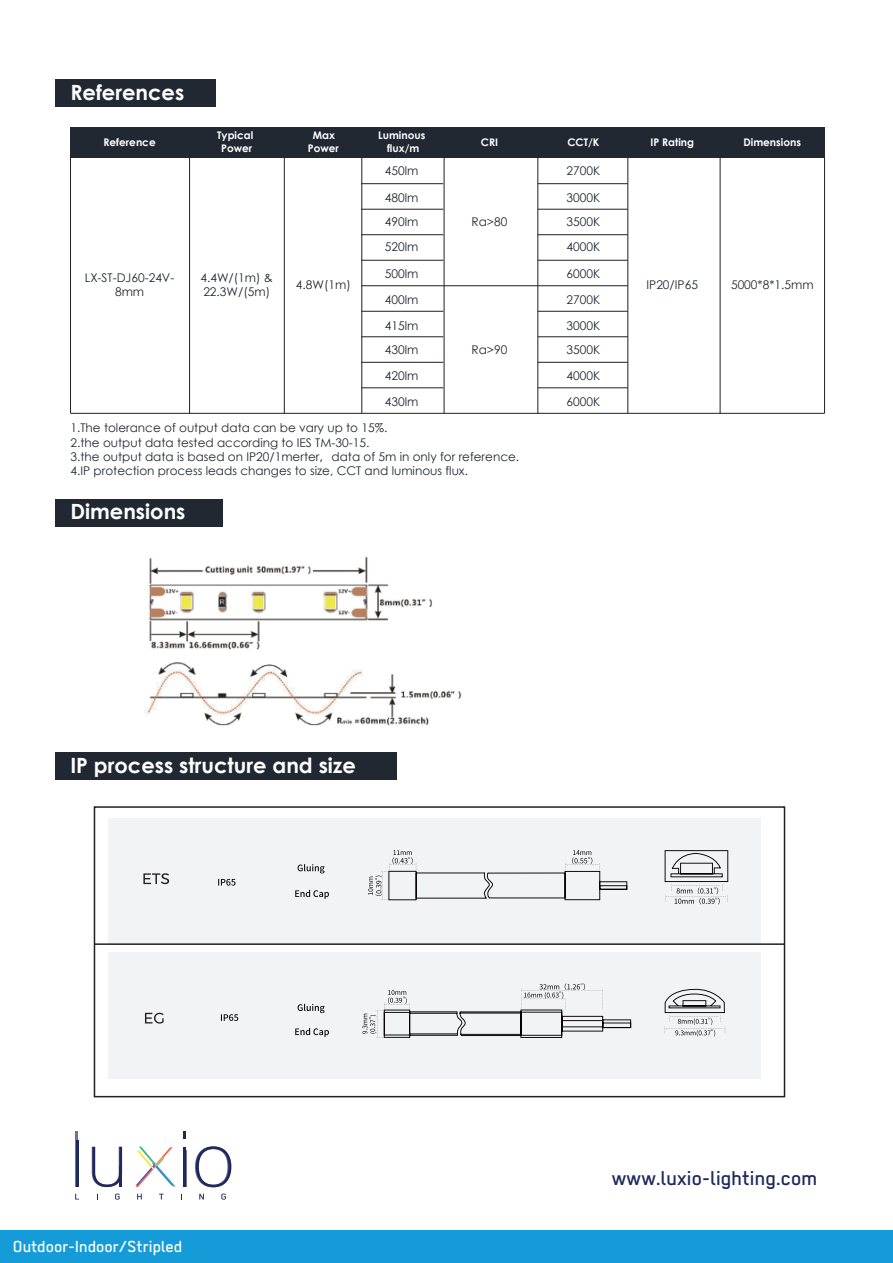
<style>
.page{position:relative;width:893px;height:1263px;background:#fff}
.page>*{position:absolute;margin:0;border:0;box-sizing:border-box;transform-origin:0 0}
.t1{font:500 22.5px "Regular";color:#20295c}
.t2{font:700 21px "Century Gothic";color:#fff}
.t3{font:500 18px "Regular";color:#fff}
.t4{font:12px/14.4px "Century Gothic";color:#212832;text-align:justify}
.t5{font:700 10.5px/12.6px "Century Gothic";color:#fff;text-align:center}
.s1{font-family:"Koz Go Pr 6 N"}
</style>
<div class="page">
<div style="left:94px;top:806px;width:691px;height:291px;border:2px solid #231f20"></div>
<svg style="left:136px;top:1147px;width:40px;height:40px"></svg>
<hr style="left:183px;top:1147px;width:2px;height:40px;background:#20295c">
<hr style="left:76px;top:1140px;width:3px;height:47px;background:#20295c">
<hr style="left:75px;top:1131px;width:3px;height:56px;background:#20295c">
<svg style="left:92px;top:1147px;width:30px;height:40px"></svg>
<hr style="left:120px;top:1167px;width:2px;height:20px;background:#20295c">
<hr style="left:184px;top:1150px;width:2px;height:37px;background:#20295c">
<svg style="left:183px;top:1131px;width:2px;height:8px"></svg>
<svg style="left:195px;top:1146px;width:36px;height:41px"></svg>
<svg style="left:75px;top:1194px;width:4px;height:5px"></svg>
<svg style="left:115px;top:1193px;width:5px;height:6px"></svg>
<svg style="left:137px;top:1194px;width:5px;height:5px"></svg>
<svg style="left:159px;top:1194px;width:5px;height:5px"></svg>
<svg style="left:199px;top:1194px;width:5px;height:5px"></svg>
<svg style="left:221px;top:1193px;width:5px;height:6px"></svg>
<div style="left:1px;top:1230px;width:892px;height:33px;background:#159cd8"></div>
<div style="left:55px;top:79px;width:161px;height:28px;background:#212832"></div>
<hr style="left:361px;top:209px;width:82px;height:1px;background:#231f20">
<hr style="left:361px;top:234px;width:82px;height:1px;background:#231f20">
<hr style="left:361px;top:260px;width:82px;height:1px;background:#231f20">
<hr style="left:361px;top:285px;width:177px;height:1px;background:#231f20">
<hr style="left:361px;top:311px;width:82px;height:1px;background:#231f20">
<hr style="left:361px;top:336px;width:82px;height:1px;background:#231f20">
<hr style="left:361px;top:362px;width:82px;height:1px;background:#231f20">
<hr style="left:361px;top:387px;width:82px;height:1px;background:#231f20">
<hr style="left:70px;top:413px;width:754px;height:1px;background:#231f20">
<hr style="left:361px;top:183px;width:82px;height:1px;background:#231f20">
<hr style="left:538px;top:183px;width:90px;height:1px;background:#231f20">
<hr style="left:538px;top:209px;width:90px;height:1px;background:#231f20">
<hr style="left:538px;top:234px;width:90px;height:1px;background:#231f20">
<hr style="left:538px;top:260px;width:90px;height:1px;background:#231f20">
<hr style="left:538px;top:285px;width:90px;height:1px;background:#231f20">
<hr style="left:538px;top:311px;width:90px;height:1px;background:#231f20">
<hr style="left:538px;top:336px;width:90px;height:1px;background:#231f20">
<hr style="left:538px;top:362px;width:90px;height:1px;background:#231f20">
<hr style="left:538px;top:387px;width:90px;height:1px;background:#231f20">
<hr style="left:189px;top:158px;width:1px;height:255px;background:#231f20">
<hr style="left:284px;top:158px;width:1px;height:255px;background:#231f20">
<hr style="left:361px;top:158px;width:1px;height:255px;background:#231f20">
<hr style="left:444px;top:158px;width:1px;height:255px;background:#231f20">
<hr style="left:537px;top:158px;width:1px;height:255px;background:#231f20">
<hr style="left:627px;top:158px;width:1px;height:255px;background:#231f20">
<hr style="left:720px;top:158px;width:1px;height:255px;background:#231f20">
<hr style="left:824px;top:158px;width:1px;height:255px;background:#231f20">
<hr style="left:70px;top:158px;width:1px;height:255px;background:#231f20">
<div style="left:70px;top:128px;width:754px;height:30px;background:#212832"></div>
<div style="left:55px;top:752px;width:342px;height:28px;background:#212832"></div>
<div style="left:55px;top:499px;width:168px;height:28px;background:#212832"></div>
<img style="left:145px;top:556px;width:316px;height:169px">
<div style="left:108px;top:818px;width:653px;height:126px;background:#f2f3f4"></div>
<div style="left:108px;top:953px;width:652px;height:126px;background:#f2f3f4"></div>
<svg style="left:218px;top:879px;width:17px;height:7px"></svg>
<svg style="left:298px;top:864px;width:27px;height:9px"></svg>
<svg style="left:295px;top:890px;width:34px;height:9px"></svg>
<svg style="left:665px;top:850px;width:63px;height:54px"></svg>
<svg style="left:143px;top:873px;width:26px;height:11px"></svg>
<svg style="left:145px;top:1013px;width:19px;height:10px"></svg>
<svg style="left:221px;top:1014px;width:17px;height:7px"></svg>
<svg style="left:298px;top:1004px;width:27px;height:9px"></svg>
<svg style="left:295px;top:1028px;width:34px;height:9px"></svg>
<svg style="left:362px;top:983px;width:269px;height:55px"></svg>
<svg style="left:665px;top:989px;width:61px;height:47px"></svg>
<svg style="left:368px;top:850px;width:259px;height:51px"></svg>
<hr style="left:94px;top:943px;width:690px;height:2px;background:#231f20">
<h2 class="t2" style="left:70px;top:76px;width:115px">References</h2>
<p class="t5" style="left:103px;top:135px;width:54px">Reference</p>
<p class="t5" style="left:378px;top:129px;width:49px">Luminous flux/m</p>
<p class="t5" style="left:481px;top:135px;width:19px">CRI</p>
<p class="t5" style="left:567px;top:135px;width:34px">CCT/K</p>
<p class="t5" style="left:650px;top:135px;width:45px">IP Rating</p>
<p class="t5" style="left:743px;top:135px;width:59px">Dimensions</p>
<p class="t5" style="left:217px;top:129px;width:38px">Typical<br>Power</p>
<p class="t5" style="left:308px;top:129px;width:33px">Max<br>Power</p>
<p class="t4" style="left:85px;top:270px;width:91px;text-align:center">LX-ST-DJ60-24V-<br>8mm</p>
<p class="t4" style="left:200px;top:270px;width:74px">4.4W/(1m) &amp;<br>22.3W/(5m)</p>
<p class="t4" style="left:296px;top:277px;width:56px">4.8W(1m)</p>
<p class="t4" style="left:385px;top:163px;width:35px">450lm</p>
<p class="t4" style="left:385px;top:186px;width:35px;line-height:23.5px">480lm<br>490lm</p>
<p class="t4" style="left:385px;top:239px;width:35px">520lm</p>
<p class="t4" style="left:385px;top:260px;width:35px;line-height:26px">500lm 400lm 415lm</p>
<p class="t4" style="left:385px;top:337px;width:35px;line-height:25.7px">430lm 420lm 430lm</p>
<p class="t4" style="left:471px;top:214px;width:38px">Ra&gt;80</p>
<p class="t4" style="left:471px;top:342px;width:38px">Ra&gt;90</p>
<p class="t4" style="left:71px;top:420px;width:450px;text-align:left">1.The tolerance of output data can be vary up to 15%.<br>2.the output data tested according to IES TM-30-15.<br>3.the output data is based on IP20/1merter<span class="s1">，</span>data of 5m in only for reference.<br>4.IP protection process leads changes to size, CCT and luminous flux.</p>
<h2 class="t2" style="left:70px;top:496px;width:117px">Dimensions</h2>
<p class="t4" style="left:567px;top:163px;width:35px">2700K</p>
<p class="t4" style="left:567px;top:190px;width:35px">3000K</p>
<p class="t4" style="left:567px;top:214px;width:35px">3500K</p>
<p class="t4" style="left:567px;top:239px;width:35px">4000K</p>
<p class="t4" style="left:567px;top:260px;width:35px;line-height:26px">6000K 2700K 3000K</p>
<p class="t4" style="left:567px;top:337px;width:35px;line-height:25.7px">3500K 4000K 6000K</p>
<p class="t4" style="left:646px;top:277px;width:53px">IP20/IP65</p>
<p class="t4" style="left:731px;top:277px;width:84px">5000*8*1.5mm</p>
<h2 class="t2" style="left:70px;top:749px;width:287px">IP process structure and size</h2>
<h3 class="t3" style="left:13px;top:1236px;width:171px">Outdoor-Indoor/Stripled</h3>
<h1 class="t1" style="left:612px;top:1165px;width:207px">www.luxio-lighting.com</h1>
</div>
